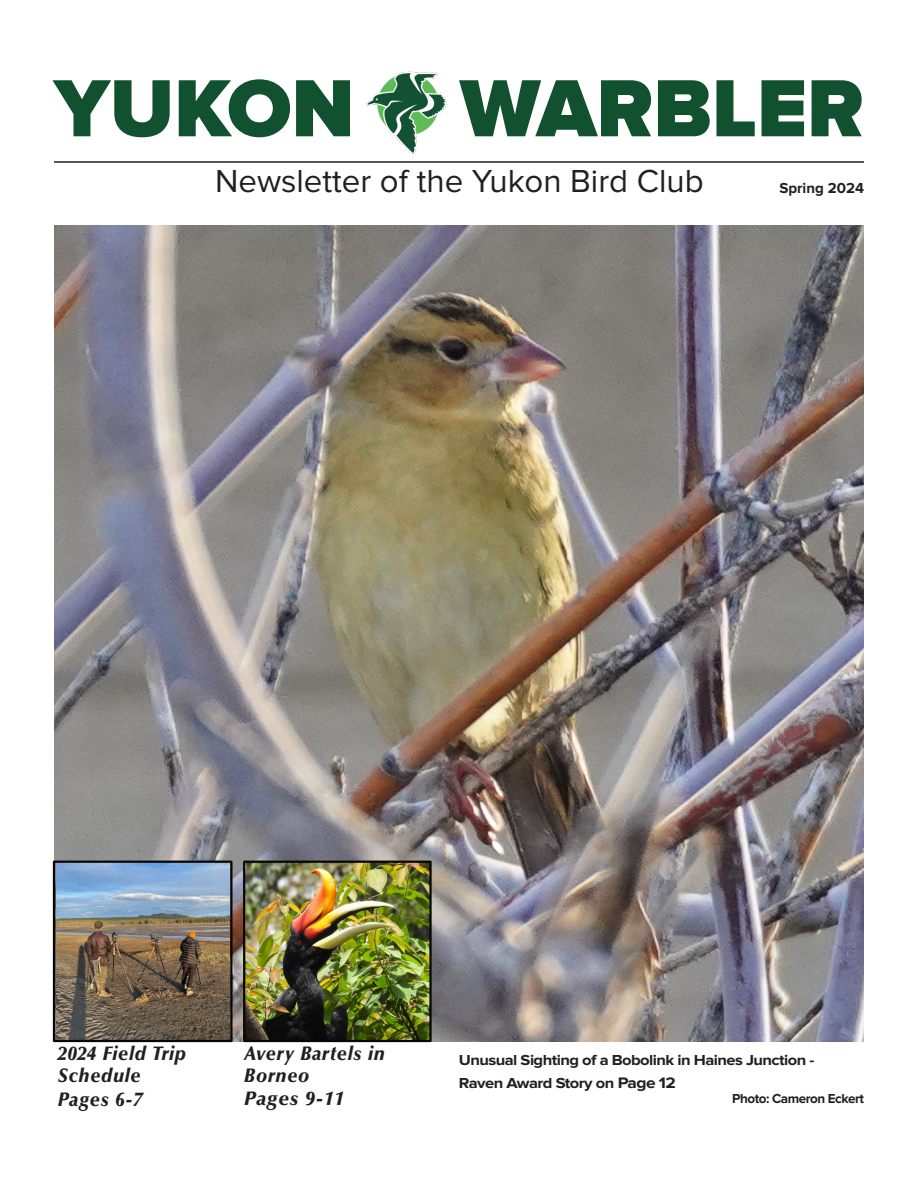
<style>
.page{position:relative;width:918px;height:1188px;background:#fff}
.page>*{position:absolute;margin:0;border:0;box-sizing:border-box;transform-origin:0 0}
.t1{font:900 84px "Proxima Nova";color:#115130}
.t2{font:33px "Proxima Nova";color:#231f20}
.t3{font:italic 900 19.5px/22.6px "Optima LT Pro";letter-spacing:.035em;color:#231f20;scale:.94 1}
.t4{font:700 15px/22.5px "Proxima Nova";letter-spacing:-.035em;color:#231f20;scale:1.1 1}
.t5{font:700 15px "Proxima Nova";color:#231f20}
.t6{font:700 13.5px "Proxima Nova";letter-spacing:-.035em;color:#231f20}
.s1{font-size:15.75px}
</style>
<div class="page">
<img style="left:54px;top:225px;width:810px;height:816px">
<hr style="left:54px;top:161px;width:810px;height:2px;background:#231f20">
<img style="left:246px;top:864px;width:183px;height:175px">
<div style="left:243px;top:861px;width:189px;height:181px;border:2px solid #080704"></div>
<img style="left:56px;top:864px;width:173px;height:175px">
<div style="left:53px;top:861px;width:180px;height:181px;border:2px solid #080704"></div>
<img style="left:263px;top:71px;width:297px;height:92px">
<h1 class="t1" style="left:54px;top:70px;width:302px">YUKON</h1>
<h1 class="t1" style="left:460px;top:70px;width:405px">WARBLER</h1>
<h2 class="t2" style="left:215px;top:166px;width:490px">Newsletter of the Yukon Bird Club</h2>
<p class="t5" style="left:779px;top:181px;width:86px">Spring 2024</p>
<h3 class="t3" style="left:58px;top:1045px;width:138px;line-height:21.9px">2024 Field Trip<br>Schedule</h3>
<h3 class="t3" style="left:58px;top:1090px;width:92px">Pages 6-7</h3>
<h3 class="t3" style="left:244px;top:1044px;width:151px">Avery Bartels in<br>Borneo<br>Pages 9-11</h3>
<p class="t4" style="left:459px;top:1050px;width:325px">Unusual Sighting of a Bobolink in Haines Junction -<br>Raven Award Story on <span class="s1">Page 12</span></p>
<p class="t6" style="left:732px;top:1092px;width:133px">Photo: Cameron Eckert</p>
</div>
